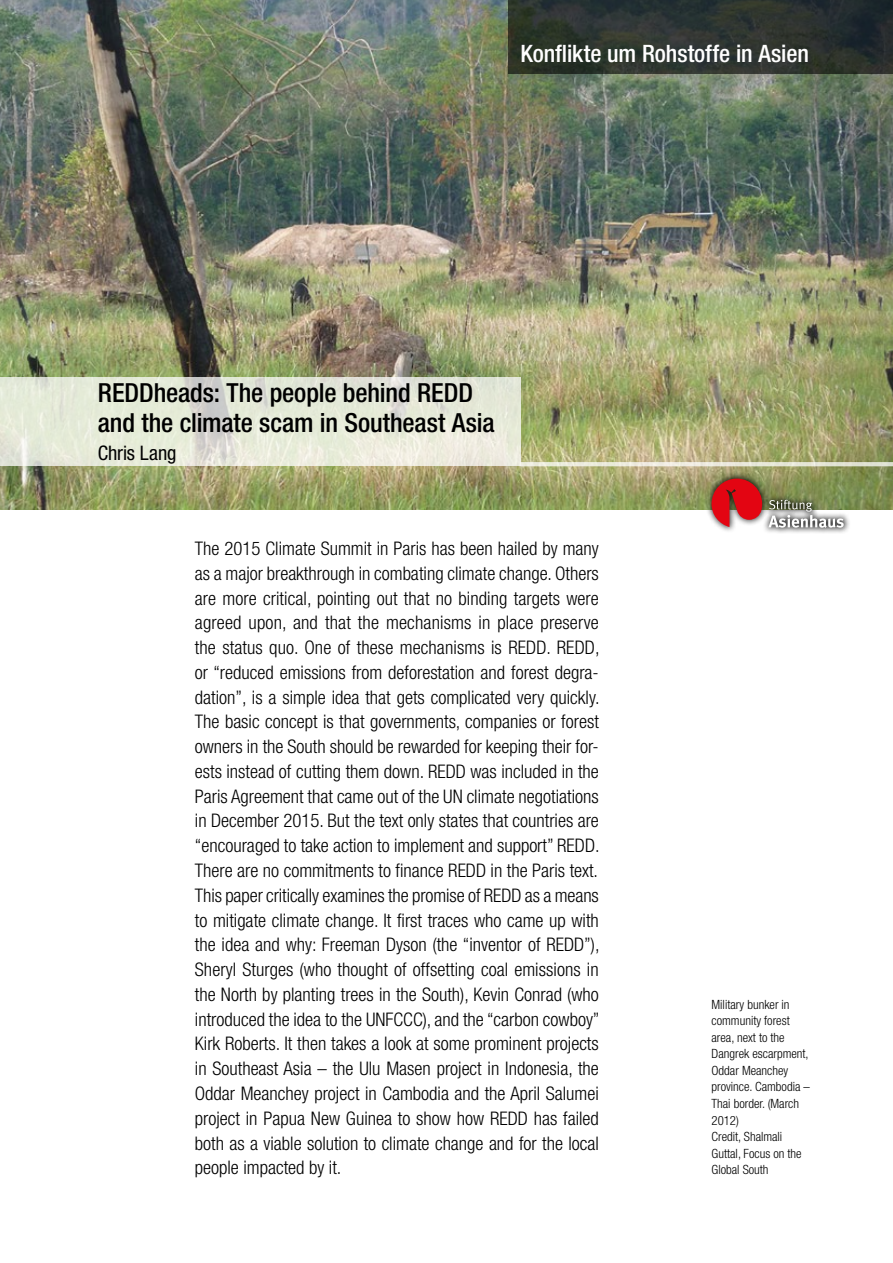
<style>
.page{position:relative;width:893px;height:1263px;background:#fff}
.page>*{position:absolute;margin:0;border:0;box-sizing:border-box;transform-origin:0 0}
.Autor{font:500 condensed 26.25px/30.3px "Helvetica Neue";letter-spacing:-.005em;color:#000}
.Kapitel{font:500 condensed 24px "Helvetica Neue";letter-spacing:-.005em;color:#fff}
.Unter{font:condensed 20.1px "Helvetica Neue";letter-spacing:-.005em;color:#000}
.Anlauf_1{font:300 condensed 18.75px/24.8px "Helvetica Neue";color:#000;text-align:justify}
.Bildtext_L{font:300 condensed 12.75px/16.5px "Helvetica Neue";color:#000}
</style>
<div class="page">
<img style="left:0;top:0;width:893px;height:509px">
<svg style="left:0;top:377px;width:520px;height:89px;background:#e4e7d8"></svg>
<svg style="left:520px;top:462px;width:373px;height:4px"></svg>
<svg style="left:508px;top:0;width:385px;height:74px;background:#2b322e"></svg>
<div style="left:763px;top:493px;width:56px;height:25px;background:#000;opacity:.75"></div>
<div style="left:762px;top:508px;width:89px;height:26px;background:#000;opacity:.75"></div>
<svg style="left:769px;top:500px;width:75px;height:28px"></svg>
<div style="left:704px;top:472px;width:65px;height:62px;background:#000;opacity:.75"></div>
<svg style="left:711px;top:479px;width:51px;height:48px;background:#ca3c3f"></svg>
<h1 class="Kapitel" style="left:520px;top:39px;width:290px">Konflikte um Rohstoffe in Asien</h1>
<h3 class="Autor" style="left:98px;top:377px;width:398px">REDDheads: The people behind REDD and the climate scam in Southeast Asia</h3>
<h3 class="Unter" style="left:98px;top:441px;width:80px">Chris Lang</h3>
<p class="Anlauf_1" style="left:195px;top:536px;width:406px">The 2015 Climate Summit in Paris has been hailed by many as a major breakthrough in combating climate change. Others are more critical, pointing out that no binding targets were agreed upon, and that the mechanisms in place preserve the status quo. One of these mechanisms is REDD. REDD, or “reduced emissions from deforestation and forest degra&shy;dation”, is a simple idea that gets complicated very quickly.<br>The basic concept is that governments, companies or forest owners in the South should be rewarded for keeping their for&shy;ests instead of cutting them down. REDD was included in the Paris Agreement that came out of the UN climate negotiations in December 2015. But the text only states that countries are “encouraged to take action to implement and support” REDD.<br>There are no commitments to finance REDD in the Paris text.</p>
<p class="Anlauf_1" style="left:195px;top:883px;width:406px">This paper critically examines the promise of REDD as a means to mitigate climate change. It first traces who came up with the idea and why: Freeman Dyson (the “inventor of REDD”), Sheryl Sturges (who thought of offsetting coal emissions in the North by planting trees in the South), Kevin Conrad (who introduced the idea to the UNFCCC), and the “carbon cowboy” Kirk Roberts. It then takes a look at some prominent projects in Southeast Asia – the Ulu Masen project in Indonesia, the Oddar Meanchey project in Cambodia and the April Salumei project in Papua New Guinea to show how REDD has failed both as a viable solution to climate change and for the local people impacted by it.</p>
<p class="Bildtext_L" style="left:711px;top:996px;width:100px">Military bunker in community forest area, next to the<br>Dangrek escarpment,<br>Oddar Meanchey province. Cambodia –<br>Thai border. (March<br>2012)<br>Credit, Shalmali<br>Guttal, Focus on the<br>Global South</p>
</div>
